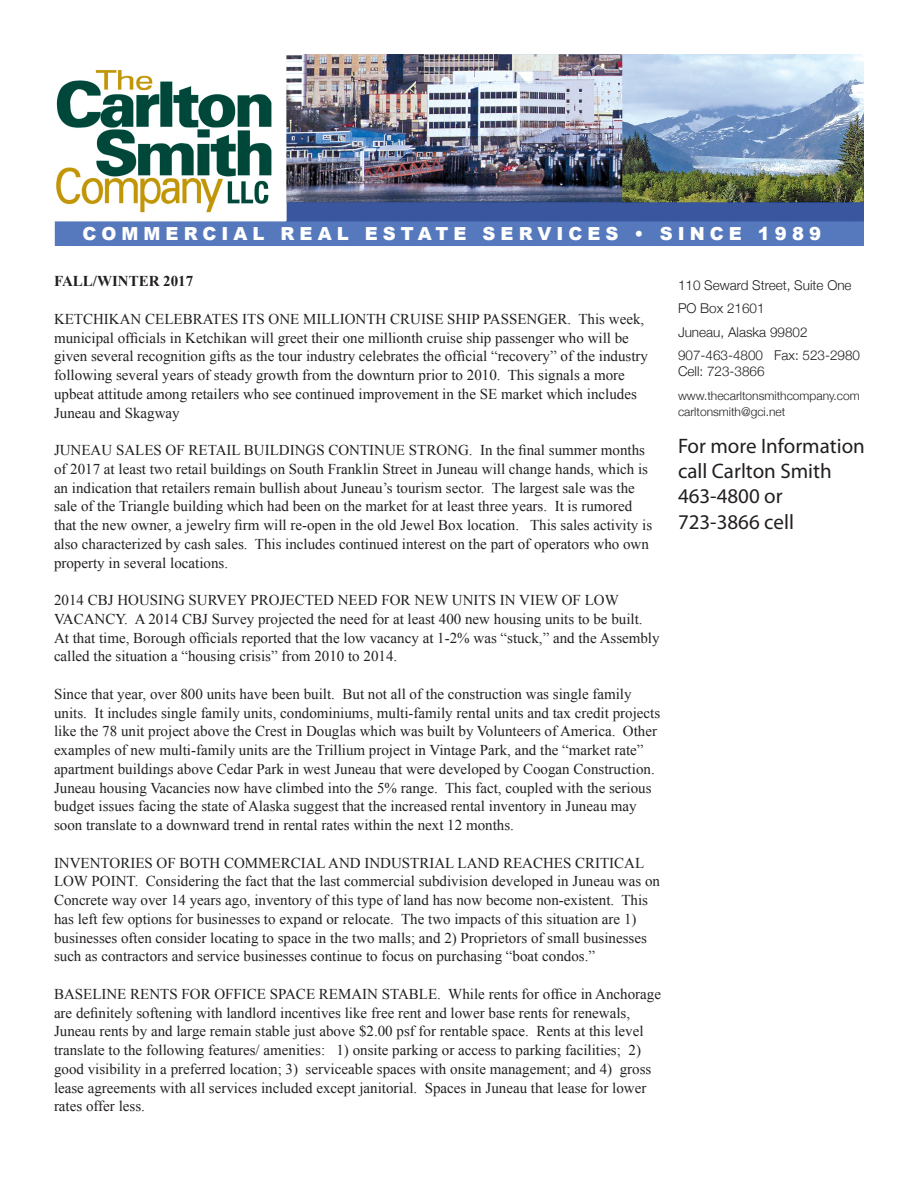
<style>
.page{position:relative;width:918px;height:1188px;background:#fff}
.page>*{position:absolute;margin:0;border:0;box-sizing:border-box;transform-origin:0 0}
.t1{font:21px "Myriad Pro";color:#231f20}
.t2{font:900 18px "Arial";letter-spacing:.28em;color:#fff}
.t3{font:15px/18.8px "Times New Roman";color:#231f20}
.t4{font:700 15px "Times New Roman";color:#231f20}
.t5{font:300 13.5px/16.5px "Helvetica Neue";color:#231f20}
.t6{font:300 12px "Helvetica Neue";color:#231f20}
</style>
<div class="page">
<img style="left:54px;top:54px;width:810px;height:192px">
<p class="t2" style="left:82px;top:221px;width:740px">COMMERCIAL REAL ESTATE SERVICES • SINCE 1989</p>
<p class="t4" style="left:54px;top:271px;width:141px">FALL/WINTER 2017</p>
<p class="t3" style="left:54px;top:309px;width:596px">KETCHIKAN CELEBRATES ITS ONE MILLIONTH CRUISE SHIP PASSENGER. This week, municipal officials in Ketchikan will greet their one millionth cruise ship passenger who will be given several recognition gifts as the tour industry celebrates the official “recovery” of the industry following several years of steady growth from the downturn prior to 2010. This signals a more upbeat attitude among retailers who see continued improvement in the SE market which includes Juneau and Skagway</p>
<p class="t3" style="left:54px;top:441px;width:600px">JUNEAU SALES OF RETAIL BUILDINGS CONTINUE STRONG. In the final summer months of 2017 at least two retail buildings on South Franklin Street in Juneau will change hands, which is an indication that retailers remain bullish about Juneau’s tourism sector. The largest sale was the sale of the Triangle building which had been on the market for at least three years. It is rumored that the new owner, a jewelry firm will re-open in the old Jewel Box location. This sales activity is also characterized by cash sales. This includes continued interest on the part of operators who own property in several locations.</p>
<p class="t3" style="left:54px;top:591px;width:607px">2014 CBJ HOUSING SURVEY PROJECTED NEED FOR NEW UNITS IN VIEW OF LOW VACANCY. A 2014 CBJ Survey projected the need for at least 400 new housing units to be built.<br>At that time, Borough officials reported that the low vacancy at 1-2% was “stuck,” and the Assembly called the situation a “housing crisis” from 2010 to 2014.</p>
<p class="t3" style="left:54px;top:684px;width:608px">Since that year, over 800 units have been built. But not all of the construction was single family units. It includes single family units, condominiums, multi-family rental units and tax credit projects like the 78 unit project above the Crest in Douglas which was built by Volunteers of America. Other examples of new multi-family units are the Trillium project in Vintage Park, and the “market rate” apartment buildings above Cedar Park in west Juneau that were developed by Coogan Construction.</p>
<p class="t3" style="left:54px;top:778px;width:599px">Juneau housing Vacancies now have climbed into the 5% range. This fact, coupled with the serious budget issues facing the state of Alaska suggest that the increased rental inventory in Juneau may soon translate to a downward trend in rental rates within the next 12 months.</p>
<p class="t3" style="left:54px;top:853px;width:608px">INVENTORIES OF BOTH COMMERCIAL AND INDUSTRIAL LAND REACHES CRITICAL LOW POINT. Considering the fact that the last commercial subdivision developed in Juneau was on Concrete way over 14 years ago, inventory of this type of land has now become non-existent. This has left few options for businesses to expand or relocate. The two impacts of this situation are 1) businesses often consider locating to space in the two malls; and 2) Proprietors of small businesses such as contractors and service businesses continue to focus on purchasing “boat condos.”</p>
<p class="t3" style="left:54px;top:984px;width:609px">BASELINE RENTS FOR OFFICE SPACE REMAIN STABLE. While rents for office in Anchorage are definitely softening with landlord incentives like free rent and lower base rents for renewals, Juneau rents by and large remain stable just above $2.00 psf for rentable space. Rents at this level translate to the following features/ amenities: 1) onsite parking or access to parking facilities; 2) good visibility in a preferred location; 3) serviceable spaces with onsite management; and 4) gross lease agreements with all services included except janitorial. Spaces in Juneau that lease for lower rates offer less.</p>
<p class="t5" style="left:678px;top:276px;width:175px">110 Seward Street, Suite One</p>
<p class="t5" style="left:678px;top:299px;width:88px">PO Box 21601</p>
<p class="t5" style="left:678px;top:323px;width:131px">Juneau, Alaska 99802</p>
<p class="t5" style="left:678px;top:346px;width:184px">907-463-4800 Fax: 523-2980<br>Cell: 723-3866</p>
<p class="t6" style="left:678px;top:386px;width:183px">www.thecarltonsmithcompany.com</p>
<p class="t6" style="left:678px;top:402px;width:109px">carltonsmith@gci.net</p>
<p class="t1" style="left:678px;top:433px;width:188px">For more Information</p>
<p class="t1" style="left:678px;top:458px;width:155px">call Carlton Smith</p>
<p class="t1" style="left:678px;top:483px;width:106px">463-4800 or</p>
<p class="t1" style="left:678px;top:509px;width:118px">723-3866 cell</p>
</div>
